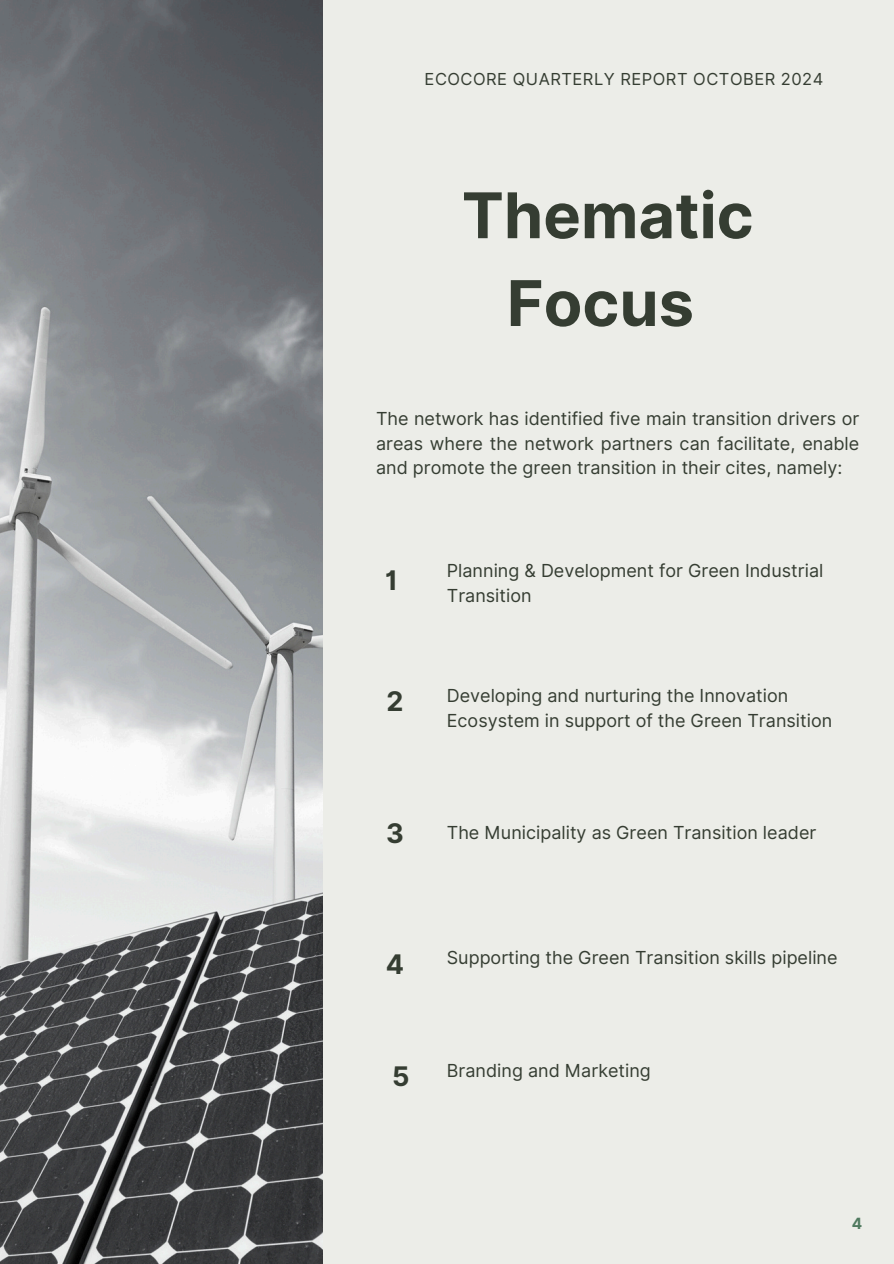
<style>
.page{position:relative;width:894px;height:1264px;background:#fff}
.page>*{position:absolute;margin:0;border:0;box-sizing:border-box;transform-origin:0 0}
.t1{font:700 63px/87.8px "Inter";color:#353d32;text-align:center}
.t2{font:700 27px "Inter";color:#353d32}
.t3{font:18px/24.8px "Inter";color:#353d32}
.t4{font:16.5px "Inter";letter-spacing:.03em;color:#353d32}
.t5{font:700 15.45px "Inter";color:#507a5f}
</style>
<div class="page">
<img style="left:0;top:0;width:323px;height:1263px">
<div style="left:323px;top:0;width:570px;height:1263px;background:#ecede8"></div>
<h2 class="t4" style="left:424px;top:69px;width:400px">ECOCORE QUARTERLY REPORT OCTOBER 2024</h2>
<h1 class="t1" style="left:461px;top:171px;width:293px">Thematic<br>Focus</h1>
<p class="t3" style="left:376px;top:406px;width:484px;text-align:justify">The network has identified five main transition drivers or areas where the network partners can facilitate, enable and promote the green transition in their cites, namely:</p>
<p class="t2" style="left:385px;top:564px;width:14px">1</p>
<p class="t2" style="left:386px;top:685px;width:18px">2</p>
<p class="t3" style="left:446px;top:558px;width:378px">Planning &amp; Development for Green Industrial<br>Transition</p>
<p class="t3" style="left:446px;top:683px;width:387px">Developing and nurturing the Innovation<br>Ecosystem in support of the Green Transition</p>
<p class="t2" style="left:386px;top:816px;width:19px">3</p>
<p class="t3" style="left:446px;top:820px;width:371px">The Municipality as Green Transition leader</p>
<p class="t2" style="left:386px;top:947px;width:20px">4</p>
<p class="t2" style="left:392px;top:1059px;width:19px">5</p>
<p class="t3" style="left:446px;top:945px;width:392px">Supporting the Green Transition skills pipeline</p>
<p class="t3" style="left:446px;top:1057px;width:205px">Branding and Marketing</p>
<p class="t5" style="left:851px;top:1213px;width:12px">4</p>
</div>
